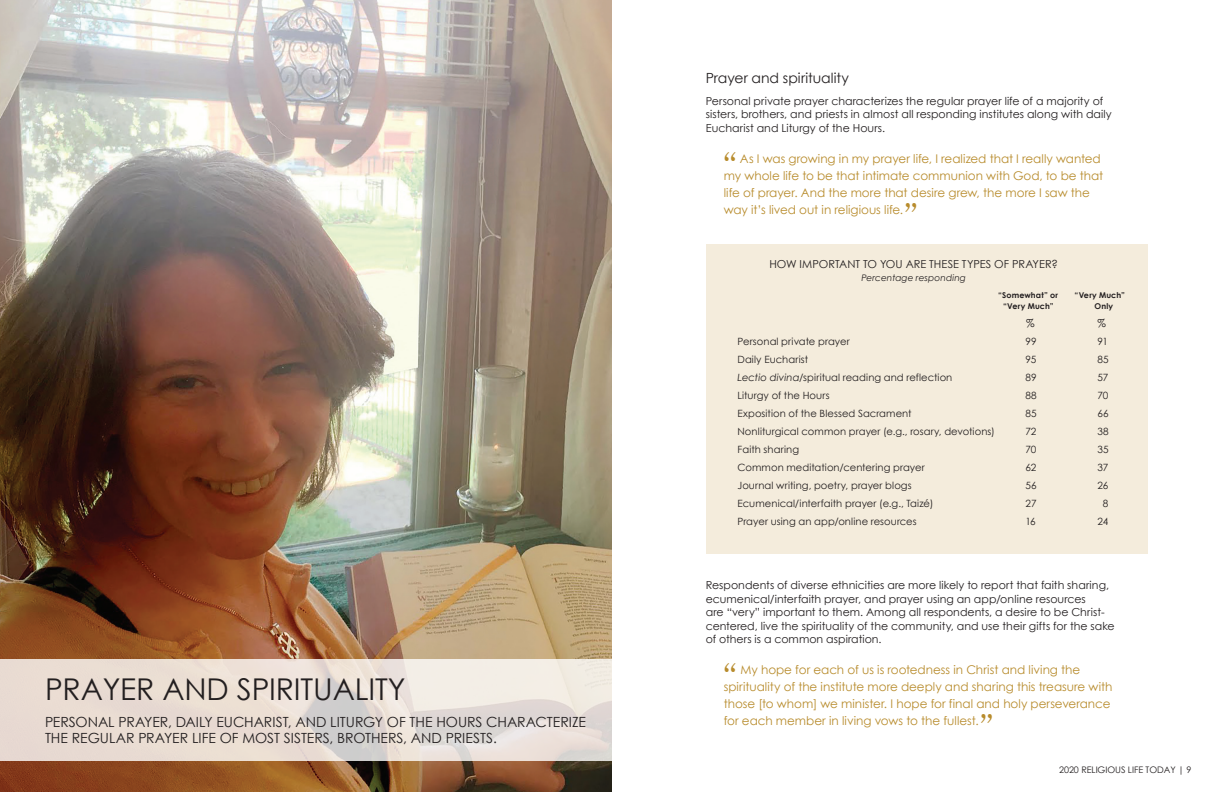
<style>
.page{position:relative;width:1224px;height:792px;background:#fff}
.page>*{position:absolute;margin:0;border:0;box-sizing:border-box;transform-origin:0 0}
.t1{font:30px "Century Gothic";letter-spacing:-.005em;color:#231f20}
.t2{font:28px "Century Expanded S Si Expanded";color:#b88c2d}
.t3{font:14px/16px "Century Gothic";color:#231f20}
.t4{font:12px/17px "Century Gothic";color:#b88c2d}
.t5{font:11px/13.5px "Century Gothic";letter-spacing:.005em;color:#231f20}
.t6{font:10px "Century Gothic";letter-spacing:.005em;color:#231f20}
.t7{font:9px "Century Gothic";letter-spacing:-.005em;color:#231f20}
.t8{font:italic 9px "Century Gothic";letter-spacing:.005em;color:#231f20}
.t9{font:700 8px "Century Gothic";letter-spacing:.02em;color:#231f20}
.s1{font-style:italic}
</style>
<div class="page">
<div style="left:706px;top:244px;width:441px;height:309px;background:#f4ecdc"></div>
<img style="left:0;top:0;width:612px;height:792px">
<svg style="left:0;top:659px;width:612px;height:101px;background:#e8ded6"></svg>
<h1 class="t1" style="left:45px;top:668px;width:362px">PRAYER AND SPIRITUALITY</h1>
<p class="t3" style="left:45px;top:714px;width:543px">PERSONAL PRAYER, DAILY EUCHARIST, AND LITURGY OF THE HOURS CHARACTERIZE<br>THE REGULAR PRAYER LIFE OF MOST SISTERS, BROTHERS, AND PRIESTS.</p>
<p class="t3" style="left:706px;top:69px;width:145px">Prayer and spirituality</p>
<p class="t5" style="left:706px;top:94px;width:408px">Personal private prayer characterizes the regular prayer life of a majority of sisters, brothers, and priests in almost all responding institutes along with daily<br>Eucharist and Liturgy of the Hours.</p>
<h2 class="t2" style="left:724px;top:145px;width:14px">“</h2>
<p class="t4" style="left:724px;top:149px;width:381px;text-indent:16px">As I was growing in my prayer life, I realized that I really wanted my whole life to be that intimate communion with God, to be that life of prayer. And the more that desire grew, the more I saw the way it’s lived out in religious life.</p>
<h2 class="t2" style="left:905px;top:196px;width:14px">”</h2>
<p class="t5" style="left:769px;top:257px;width:290px">HOW IMPORTANT TO YOU ARE THESE TYPES OF PRAYER?</p>
<p class="t8" style="left:861px;top:271px;width:106px">Percentage responding</p>
<p class="t9" style="left:998px;top:289px;width:61px">“Somewhat” or</p>
<p class="t9" style="left:1075px;top:289px;width:52px">“Very Much”</p>
<p class="t9" style="left:1003px;top:300px;width:52px">“Very Much”</p>
<p class="t9" style="left:1094px;top:300px;width:20px">Only</p>
<p class="t5" style="left:1026px;top:316px;width:10px">%</p>
<p class="t5" style="left:1097px;top:316px;width:10px">%</p>
<p class="t6" style="left:737px;top:334px;width:114px">Personal private prayer</p>
<p class="t6" style="left:1025px;top:334px;width:13px">99</p>
<p class="t6" style="left:1097px;top:334px;width:12px">91</p>
<p class="t6" style="left:737px;top:352px;width:72px">Daily Eucharist</p>
<p class="t6" style="left:1025px;top:352px;width:12px">95</p>
<p class="t6" style="left:1097px;top:352px;width:13px">85</p>
<p class="t6" style="left:737px;top:370px;width:216px"><span class="s1">Lectio divina</span>/spiritual reading and reflection</p>
<p class="t6" style="left:1025px;top:370px;width:13px">89</p>
<p class="t6" style="left:1097px;top:370px;width:13px">57</p>
<p class="t6" style="left:737px;top:388px;width:94px">Liturgy of the Hours</p>
<p class="t6" style="left:1025px;top:388px;width:13px">88</p>
<p class="t6" style="left:1097px;top:388px;width:12px">70</p>
<p class="t6" style="left:737px;top:406px;width:176px">Exposition of the Blessed Sacrament</p>
<p class="t6" style="left:1025px;top:406px;width:13px">85</p>
<p class="t6" style="left:1097px;top:406px;width:13px">66</p>
<p class="t6" style="left:737px;top:424px;width:259px">Nonliturgical common prayer (e.g., rosary, devotions)</p>
<p class="t6" style="left:1025px;top:424px;width:12px">72</p>
<p class="t6" style="left:1097px;top:424px;width:13px">38</p>
<p class="t6" style="left:737px;top:442px;width:63px">Faith sharing</p>
<p class="t6" style="left:1025px;top:442px;width:12px">70</p>
<p class="t6" style="left:1097px;top:442px;width:13px">35</p>
<p class="t6" style="left:737px;top:460px;width:189px">Common meditation/centering prayer</p>
<p class="t6" style="left:1025px;top:460px;width:12px">62</p>
<p class="t6" style="left:1097px;top:460px;width:12px">37</p>
<p class="t6" style="left:737px;top:478px;width:176px">Journal writing, poetry, prayer blogs</p>
<p class="t6" style="left:1025px;top:478px;width:13px">56</p>
<p class="t6" style="left:1097px;top:478px;width:12px">26</p>
<p class="t6" style="left:737px;top:496px;width:198px">Ecumenical/interfaith prayer (e.g., Taizé)</p>
<p class="t6" style="left:1025px;top:496px;width:13px">27</p>
<p class="t6" style="left:1103px;top:496px;width:7px">8</p>
<p class="t6" style="left:737px;top:514px;width:181px">Prayer using an app/online resources</p>
<p class="t6" style="left:1025px;top:514px;width:12px">16</p>
<p class="t6" style="left:1097px;top:514px;width:12px">24</p>
<p class="t5" style="left:706px;top:579px;width:410px">Respondents of diverse ethnicities are more likely to report that faith sharing, ecumenical/interfaith prayer, and prayer using an app/online resources<br>are “very” important to them. Among all respondents, a desire to be Christ&shy;centered, live the spirituality of the community, and use their gifts for the sake of others is a common aspiration.</p>
<h2 class="t2" style="left:724px;top:657px;width:14px">“</h2>
<p class="t4" style="left:724px;top:661px;width:390px;text-indent:17px">My hope for each of us is rootedness in Christ and living the spirituality of the institute more deeply and sharing this treasure with those [to whom] we minister. I hope for final and holy perseverance for each member in living vows to the fullest.</p>
<h2 class="t2" style="left:981px;top:708px;width:14px">”</h2>
<p class="t7" style="left:1059px;top:764px;width:134px">2020 RELIGIOUS LIFE TODAY | 9</p>
</div>
